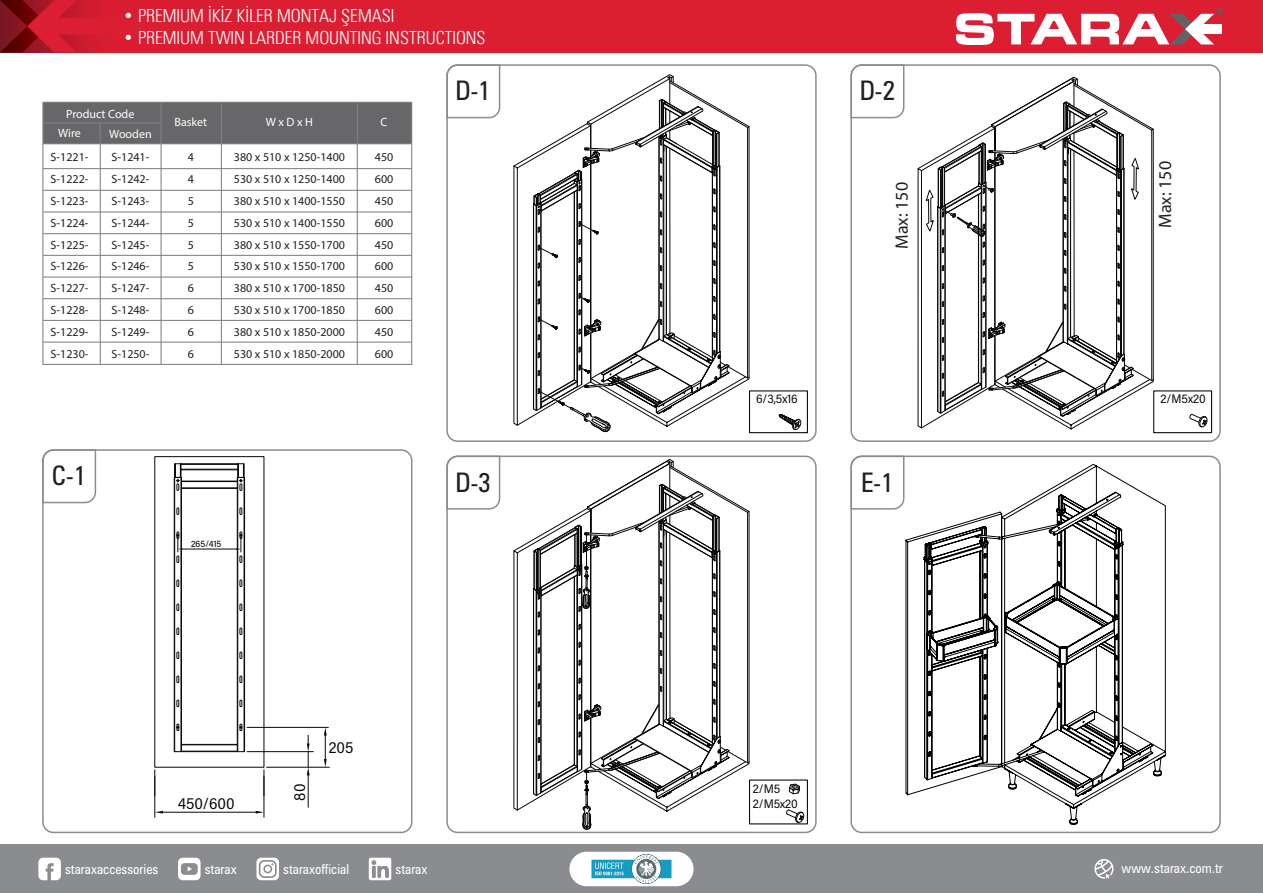
<style>
.page{position:relative;width:1263px;height:893px;background:#fff}
.page>*{position:absolute;margin:0;border:0;box-sizing:border-box;transform-origin:0 0}
.t1{font:condensed 27px "Zurich BT";color:#231f20}
.t2{font:300 condensed 18px "Zurich BT";color:#fff}
.t3{font:18px "Myriad Pro";color:#231f20}
.t4{font:15.9px "Acumin Pro Semi Cond";color:#070909}
.t5{font:condensed 13.65px "Zurich BT";color:#fff}
.t6{font:12.45px/15px "Acumin Pro Semi Cond";color:#070909}
.t7{font:12px/21.8px "Myriad Pro";color:#231f20;text-align:justify}
.t8{font:12px "Myriad Pro";color:#fff}
.t9{font:500 9.3px "Acumin Pro Semi Cond";color:#070909}
</style>
<div class="page">
<div style="left:0;top:0;width:247px;height:52px;background:#db1d32"></div>
<svg style="left:0;top:0;width:197px;height:53px"></svg>
<div style="left:241px;top:0;width:1022px;height:52px;background:#dc1e33"></div>
<div style="left:0;top:844px;width:1263px;height:48px;background:#8a8c8f"></div>
<div style="left:569px;top:851px;width:125px;height:35px;background:#fff;border-radius:17px"></div>
<svg style="left:956px;top:7px;width:267px;height:38px"></svg>
<svg style="left:591px;top:854px;width:81px;height:30px"></svg>
<svg style="left:38px;top:857px;width:23px;height:23px"></svg>
<svg style="left:178px;top:857px;width:23px;height:23px"></svg>
<svg style="left:256px;top:857px;width:23px;height:23px"></svg>
<svg style="left:1094px;top:859px;width:20px;height:20px"></svg>
<svg style="left:369px;top:857px;width:22px;height:23px"></svg>
<svg style="left:449px;top:67px;width:52px;height:52px"></svg>
<svg style="left:850px;top:66px;width:55px;height:53px"></svg>
<svg style="left:449px;top:458px;width:52px;height:52px"></svg>
<svg style="left:850px;top:458px;width:55px;height:52px"></svg>
<svg style="left:513px;top:74px;width:237px;height:358px"></svg>
<svg style="left:778px;top:414px;width:23px;height:16px"></svg>
<div style="left:749px;top:390px;width:59px;height:43px;border:1px solid #070909"></div>
<svg style="left:789px;top:783px;width:11px;height:11px"></svg>
<svg style="left:786px;top:809px;width:18px;height:13px"></svg>
<svg style="left:513px;top:459px;width:237px;height:370px"></svg>
<div style="left:446px;top:64px;width:371px;height:378px;border:2px solid #8a8c8f;border-radius:10px"></div>
<div style="left:446px;top:455px;width:371px;height:378px;border:2px solid #8a8c8f;border-radius:10px"></div>
<svg style="left:1189px;top:414px;width:19px;height:13px"></svg>
<div style="left:1153px;top:390px;width:59px;height:43px;border:1px solid #070909"></div>
<div style="left:851px;top:64px;width:370px;height:378px;border:2px solid #8a8c8f;border-radius:10px"></div>
<div style="left:851px;top:455px;width:370px;height:378px;border:2px solid #8a8c8f;border-radius:10px"></div>
<svg style="left:45px;top:452px;width:52px;height:52px"></svg>
<div style="left:42px;top:449px;width:370px;height:384px;border:2px solid #8a8c8f;border-radius:10px"></div>
<hr style="left:308px;top:775px;width:1px;height:32px;background:#070909">
<hr style="left:267px;top:767px;width:62px;height:1px;background:#070909">
<hr style="left:247px;top:751px;width:66px;height:1px;background:#070909">
<hr style="left:247px;top:727px;width:81px;height:1px;background:#070909">
<svg style="left:324px;top:727px;width:3px;height:40px"></svg>
<svg style="left:307px;top:735px;width:3px;height:40px"></svg>
<hr style="left:163px;top:811px;width:93px;height:1px;background:#070909">
<hr style="left:264px;top:776px;width:1px;height:41px;background:#070909">
<hr style="left:155px;top:776px;width:1px;height:41px;background:#070909">
<svg style="left:155px;top:810px;width:8px;height:3px"></svg>
<svg style="left:256px;top:810px;width:8px;height:3px"></svg>
<svg style="left:174px;top:463px;width:72px;height:289px"></svg>
<svg style="left:918px;top:77px;width:236px;height:352px"></svg>
<div style="left:43px;top:102px;width:369px;height:42px;background:#67676a"></div>
<div style="left:42px;top:102px;width:370px;height:263px;border:1px solid #808285"></div>
<hr style="left:43px;top:143px;width:369px;height:1px;background:#808285">
<hr style="left:43px;top:168px;width:369px;height:1px;background:#808285">
<hr style="left:43px;top:190px;width:369px;height:1px;background:#808285">
<hr style="left:43px;top:211px;width:369px;height:1px;background:#808285">
<hr style="left:43px;top:233px;width:369px;height:1px;background:#808285">
<hr style="left:43px;top:255px;width:369px;height:1px;background:#808285">
<hr style="left:43px;top:276px;width:369px;height:1px;background:#808285">
<hr style="left:43px;top:298px;width:369px;height:1px;background:#808285">
<hr style="left:43px;top:320px;width:369px;height:1px;background:#808285">
<hr style="left:43px;top:341px;width:369px;height:1px;background:#808285">
<hr style="left:161px;top:102px;width:1px;height:262px;background:#808285">
<hr style="left:100px;top:123px;width:1px;height:241px;background:#808285">
<hr style="left:221px;top:102px;width:1px;height:262px;background:#808285">
<hr style="left:357px;top:102px;width:1px;height:262px;background:#808285">
<hr style="left:43px;top:122px;width:118px;height:1px;background:#808285">
<svg style="left:905px;top:464px;width:261px;height:360px"></svg>
<h2 class="t2" style="left:123px;top:5px;width:273px">• PREMIUM İKİZ KİLER MONTAJ ŞEMASI</h2>
<h2 class="t2" style="left:123px;top:26px;width:364px">• PREMIUM TWIN LARDER MOUNTING INSTRUCTIONS</h2>
<p class="t8" style="left:66px;top:106px;width:70px">Product Code</p>
<p class="t7" style="left:51px;top:146px;width:39px">S-1221- S-1222- S-1223- S-1224- S-1225- S-1226- S-1227- S-1228- S-1229- S-1230-</p>
<p class="t7" style="left:112px;top:146px;width:39px">S-1241- S-1242- S-1243- S-1244- S-1245- S-1246- S-1247- S-1248- S-1249- S-1250-</p>
<p class="t7" style="left:188px;top:146px;width:8px">4<br>4<br>5<br>5<br>5<br>5<br>6<br>6<br>6<br>6</p>
<p class="t7" style="left:375px;top:146px;width:20px">450<br>600<br>450<br>600<br>450<br>600<br>450<br>600<br>450<br>600</p>
<p class="t8" style="left:175px;top:114px;width:34px">Basket</p>
<p class="t8" style="left:266px;top:114px;width:49px">W x D x H</p>
<p class="t8" style="left:381px;top:114px;width:8px">C</p>
<p class="t8" style="left:58px;top:126px;width:24px">Wire</p>
<p class="t8" style="left:109px;top:126px;width:44px">Wooden</p>
<p class="t7" style="left:234px;top:146px;width:113px">380 x 510 x 1250-1400<br>530 x 510 x 1250-1400<br>380 x 510 x 1400-1550<br>530 x 510 x 1400-1550<br>380 x 510 x 1550-1700<br>530 x 510 x 1550-1700<br>380 x 510 x 1700-1850<br>530 x 510 x 1700-1850<br>380 x 510 x 1850-2000<br>530 x 510 x 1850-2000</p>
<h1 class="t1" style="left:52px;top:459px;width:36px">C-1</h1>
<p class="t9" style="left:191px;top:537px;width:32px">265/415</p>
<h1 class="t1" style="left:456px;top:74px;width:37px">D-1</h1>
<h1 class="t1" style="left:860px;top:74px;width:37px">D-2</h1>
<p class="t6" style="left:756px;top:390px;width:43px">6/3,5x16</p>
<h2 class="t3" style="left:891px;top:249px;width:68px;rotate:-90deg">Max: 150</h2>
<h1 class="t1" style="left:456px;top:465px;width:37px">D-3</h1>
<h1 class="t1" style="left:861px;top:465px;width:34px">E-1</h1>
<h3 class="t4" style="left:178px;top:792px;width:58px">450/600</h3>
<h3 class="t4" style="left:289px;top:800px;width:18px;rotate:-90deg">80</h3>
<h3 class="t4" style="left:329px;top:736px;width:26px">205</h3>
<p class="t6" style="left:753px;top:780px;width:47px">2/M5<br>2/M5x20</p>
<h2 class="t3" style="left:1154px;top:228px;width:68px;rotate:-90deg">Max: 150</h2>
<p class="t6" style="left:1161px;top:390px;width:47px">2/M5x20</p>
<p class="t5" style="left:65px;top:861px;width:95px">staraxaccessories</p>
<p class="t5" style="left:205px;top:861px;width:33px">starax</p>
<p class="t5" style="left:283px;top:861px;width:67px">staraxofficial</p>
<p class="t5" style="left:396px;top:861px;width:33px">starax</p>
<p class="t5" style="left:1122px;top:860px;width:103px">www.starax.com.tr</p>
</div>
